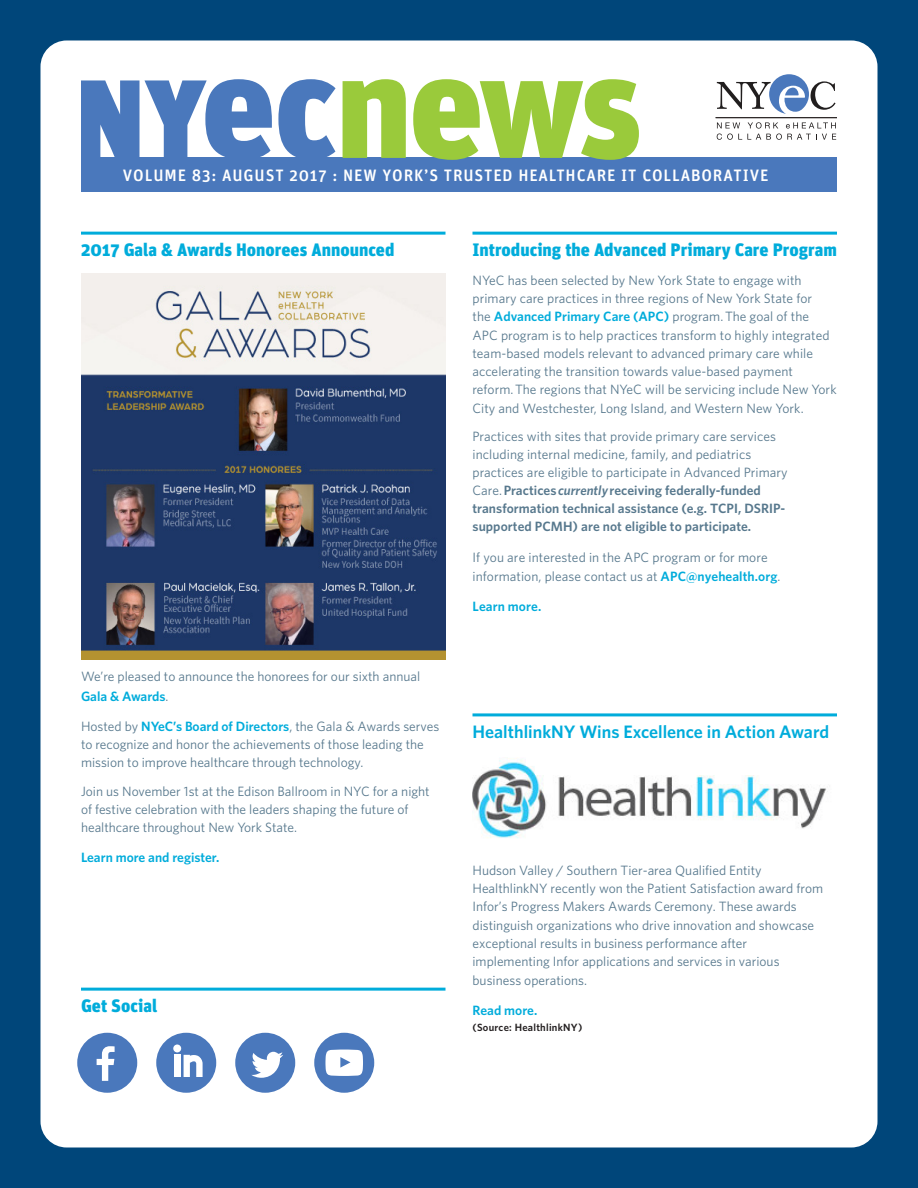
<style>
.page{position:relative;width:918px;height:1188px;background:#00467a}
.page>*{position:absolute;margin:0;border:0;box-sizing:border-box;transform-origin:0 0}
.t1{font:900 18px "Unit";color:#00acdb}
.t2{font:600 18px "Whitney";color:#00acdb}
.t3{font:500 16.5px "Unit";letter-spacing:.05em;color:#fff}
.t4{font:13.5px/18px "Whitney";color:#57788d}
.t5{font:600 13.5px "Whitney";color:#00acdb}
.t6{font:600 10.5px "Whitney";letter-spacing:.025em;color:#231f20}
.s1{font-weight:600;color:#00acdb}
.s2{font-weight:600}
.s3{font-weight:600;font-style:italic}
</style>
<div class="page">
<div style="left:40px;top:40px;width:838px;height:1108px;background:#fff"></div>
<div style="left:81px;top:158px;width:756px;height:34px;background:#4a78bc"></div>
<hr style="left:716px;top:117px;width:121px;height:1px;background:#2d2828">
<svg style="left:717px;top:74px;width:119px;height:40px;background:#bfc8d6"></svg>
<svg style="left:717px;top:122px;width:119px;height:18px;background:#e1e0e0"></svg>
<svg style="left:81px;top:79px;width:191px;height:79px;background:#80a0d0"></svg>
<svg style="left:278px;top:79px;width:58px;height:79px;background:#90acd5"></svg>
<svg style="left:343px;top:79px;width:63px;height:79px;background:#aed463"></svg>
<svg style="left:413px;top:79px;width:226px;height:81px;background:#b5d778"></svg>
<hr style="left:81px;top:232px;width:365px;height:3px;background:#00acdb">
<img style="left:81px;top:273px;width:365px;height:387px">
<hr style="left:81px;top:988px;width:365px;height:3px;background:#00acdb">
<div style="left:77px;top:1033px;width:60px;height:60px;background:#4a78bc;border-radius:50%"></div>
<svg style="left:97px;top:1046px;width:18px;height:35px"></svg>
<div style="left:156px;top:1033px;width:60px;height:60px;background:#4a78bc;border-radius:50%"></div>
<div style="left:174px;top:1055px;width:6px;height:22px;background:#fff"></div>
<svg style="left:184px;top:1055px;width:19px;height:22px"></svg>
<div style="left:173px;top:1045px;width:8px;height:7px;background:#fff;border-radius:50%"></div>
<div style="left:235px;top:1033px;width:60px;height:60px;background:#4a78bc;border-radius:50%"></div>
<svg style="left:251px;top:1052px;width:32px;height:26px"></svg>
<div style="left:314px;top:1033px;width:60px;height:60px;background:#4a78bc;border-radius:50%"></div>
<svg style="left:325px;top:1050px;width:38px;height:26px"></svg>
<hr style="left:472px;top:232px;width:365px;height:3px;background:#00acdb">
<hr style="left:472px;top:713px;width:365px;height:3px;background:#00acdb">
<img style="left:472px;top:757px;width:365px;height:86px">
<h1 class="t3" style="left:123px;top:165px;width:647px">VOLUME 83: AUGUST 2017 : NEW YORK’S TRUSTED HEALTHCARE IT COLLABORATIVE</h1>
<h2 class="t1" style="left:81px;top:239px;width:315px">2017 Gala &amp; Awards Honorees Announced</h2>
<p class="t4" style="left:81px;top:666px;width:341px;line-height:19.5px">We’re pleased to announce the honorees for our sixth annual<br><span class="s1">Gala &amp; Awards</span>.</p>
<p class="t4" style="left:81px;top:717px;width:360px">Hosted by <span class="s1">NYeC’s Board of Directors</span>, the Gala &amp; Awards serves to recognize and honor the achievements of those leading the mission to improve healthcare through technology.</p>
<p class="t4" style="left:81px;top:782px;width:350px">Join us November 1st at the Edison Ballroom in NYC for a night of festive celebration with the leaders shaping the future of healthcare throughout New York State.</p>
<p class="t5" style="left:81px;top:849px;width:140px">Learn more and register.</p>
<h2 class="t1" style="left:81px;top:995px;width:78px">Get Social</h2>
<h2 class="t1" style="left:472px;top:239px;width:366px">Introducing the Advanced Primary Care Program</h2>
<p class="t4" style="left:472px;top:271px;width:366px">NYeC has been selected by New York State to engage with primary care practices in three regions of New York State for<br>the <span class="s1">Advanced Primary Care (APC)</span> program. The goal of the APC program is to help practices transform to highly integrated team-based models relevant to advanced primary care while accelerating the transition towards value-based payment reform. The regions that NYeC will be servicing include New York City and Westchester, Long Island, and Western New York.</p>
<p class="t4" style="left:472px;top:427px;width:317px">Practices with sites that provide primary care services including internal medicine, family, and pediatrics practices are eligible to participate in Advanced Primary Care. <span class="s2">Practices</span> <span class="s3">currently</span> <span class="s2">receiving federally-funded transformation technical assistance (e.g. TCPI, DSRIP&shy;supported PCMH) are not eligible to participate.</span></p>
<p class="t4" style="left:472px;top:547px;width:309px;line-height:19.5px">If you are interested in the APC program or for more information, please contact us at <span class="s1">APC@nyehealth.org</span>.</p>
<p class="t5" style="left:472px;top:599px;width:70px">Learn more.</p>
<h2 class="t2" style="left:472px;top:721px;width:358px">HealthlinkNY Wins Excellence in Action Award</h2>
<p class="t4" style="left:472px;top:861px;width:352px">Hudson Valley / Southern Tier-area Qualified Entity HealthlinkNY recently won the Patient Satisfaction award from Infor’s Progress Makers Awards Ceremony. These awards distinguish organizations who drive innovation and showcase exceptional results in business performance after implementing Infor applications and services in various business operations.</p>
<p class="t5" style="left:472px;top:1002px;width:66px">Read more.</p>
<p class="t6" style="left:472px;top:1021px;width:111px">(Source: HealthlinkNY)</p>
</div>
